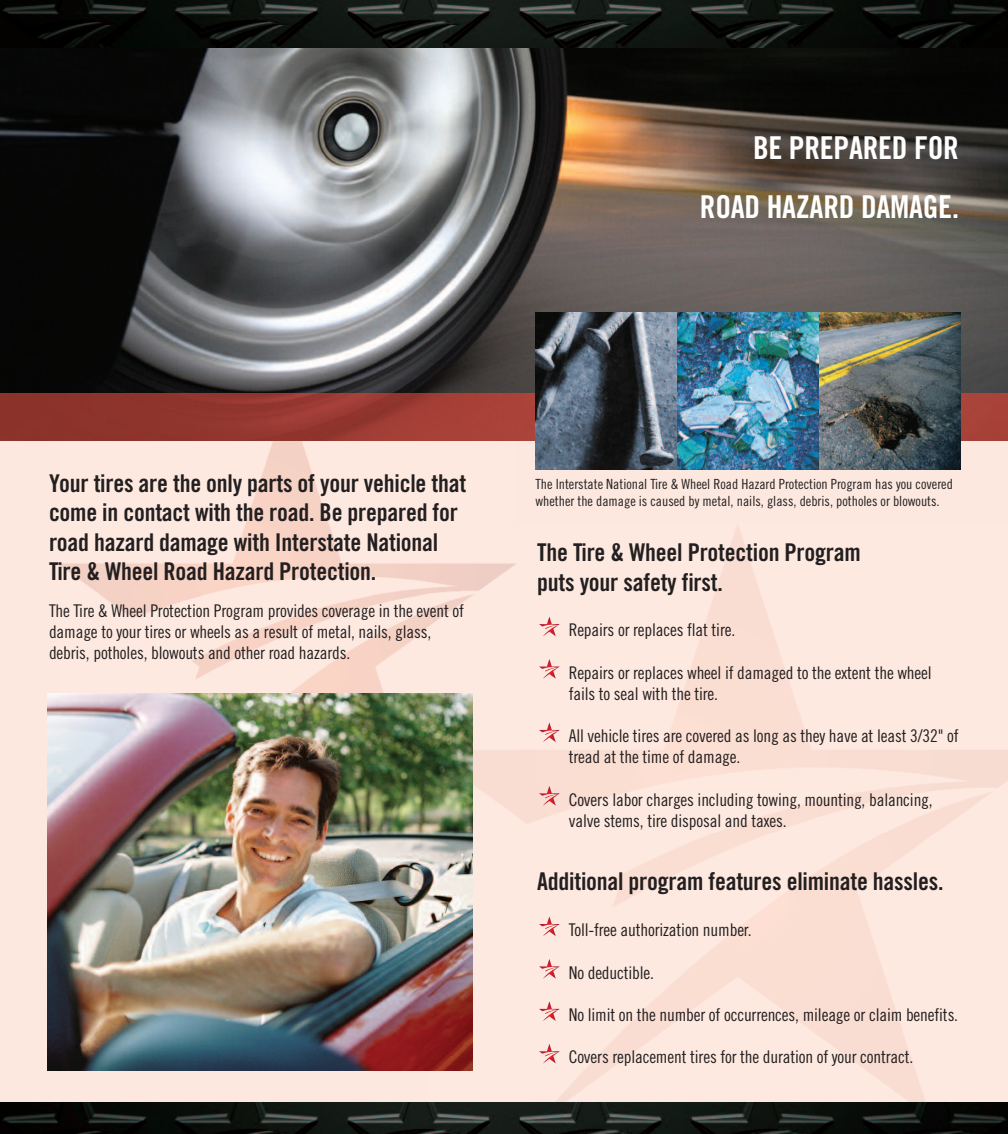
<style>
.page{position:relative;width:1008px;height:1134px;background:#fff}
.page>*{position:absolute;margin:0;border:0;box-sizing:border-box;transform-origin:0 0}
.t1{font:31.5px/59.5px "Trade Gothic Bold Cond Twenty";letter-spacing:-.01em;color:#fff;text-align:right}
.t2{font:24.5px/29.4px "Trade Gothic Bold Cond Twenty";letter-spacing:-.01em;color:#231f20}
.t3{font:17.5px/21px "Trade Gothic Cond Eighteen";letter-spacing:-.01em;color:#231f20}
.t4{font:14px/16.8px "Trade Gothic Cond Eighteen";color:#231f20}
</style>
<div class="page">
<div style="left:0;top:394px;width:1008px;height:740px;background:#fce8df"></div>
<img style="left:472px;top:833px;width:462px;height:269px">
<img style="left:59px;top:441px;width:457px;height:392px">
<svg style="left:539px;top:617px;width:21px;height:19px"></svg>
<svg style="left:539px;top:659px;width:21px;height:20px"></svg>
<svg style="left:539px;top:722px;width:21px;height:20px"></svg>
<svg style="left:539px;top:1044px;width:21px;height:19px"></svg>
<svg style="left:539px;top:1001px;width:21px;height:20px"></svg>
<svg style="left:539px;top:959px;width:21px;height:20px"></svg>
<svg style="left:539px;top:916px;width:21px;height:20px"></svg>
<svg style="left:539px;top:786px;width:21px;height:20px"></svg>
<img style="left:0;top:47px;width:1008px;height:347px">
<img style="left:47px;top:693px;width:425px;height:378px">
<img style="left:0;top:394px;width:1008px;height:47px">
<img style="left:536px;top:312px;width:141px;height:158px">
<img style="left:677px;top:312px;width:142px;height:158px">
<img style="left:819px;top:312px;width:142px;height:158px">
<img style="left:0;top:0;width:1008px;height:47px">
<img style="left:0;top:1102px;width:1008px;height:32px">
<h1 class="t1" style="left:700px;top:120px;width:261px">BE PREPARED FOR<br>ROAD HAZARD DAMAGE.</h1>
<h2 class="t2" style="left:49px;top:470px;width:419px">Your tires are the only parts of your vehicle that come in contact with the road. Be prepared for road hazard damage with Interstate National Tire &amp; Wheel Road Hazard Protection.</h2>
<p class="t3" style="left:49px;top:602px;width:417px">The Tire &amp; Wheel Protection Program provides coverage in the event of damage to your tires or wheels as a result of metal, nails, glass, debris, potholes, blowouts and other road hazards.</p>
<p class="t4" style="left:535px;top:476px;width:419px">The Interstate National Tire &amp; Wheel Road Hazard Protection Program has you covered whether the damage is caused by metal, nails, glass, debris, potholes or blowouts.</p>
<h2 class="t2" style="left:537px;top:540px;width:325px">The Tire &amp; Wheel Protection Program puts your safety first.</h2>
<p class="t3" style="left:569px;top:621px;width:168px">Repairs or replaces flat tire.</p>
<p class="t3" style="left:569px;top:663px;width:365px">Repairs or replaces wheel if damaged to the extent the wheel fails to seal with the tire.</p>
<p class="t3" style="left:569px;top:727px;width:391px">All vehicle tires are covered as long as they have at least 3/32" of tread at the time of damage.</p>
<p class="t3" style="left:569px;top:790px;width:366px">Covers labor charges including towing, mounting, balancing, valve stems, tire disposal and taxes.</p>
<h2 class="t2" style="left:537px;top:869px;width:408px">Additional program features eliminate hassles.</h2>
<p class="t3" style="left:569px;top:921px;width:184px">Toll-free authorization number.</p>
<p class="t3" style="left:569px;top:963px;width:87px">No deductible.</p>
<p class="t3" style="left:569px;top:1006px;width:391px">No limit on the number of occurrences, mileage or claim benefits.</p>
<p class="t3" style="left:569px;top:1048px;width:346px">Covers replacement tires for the duration of your contract.</p>
</div>
